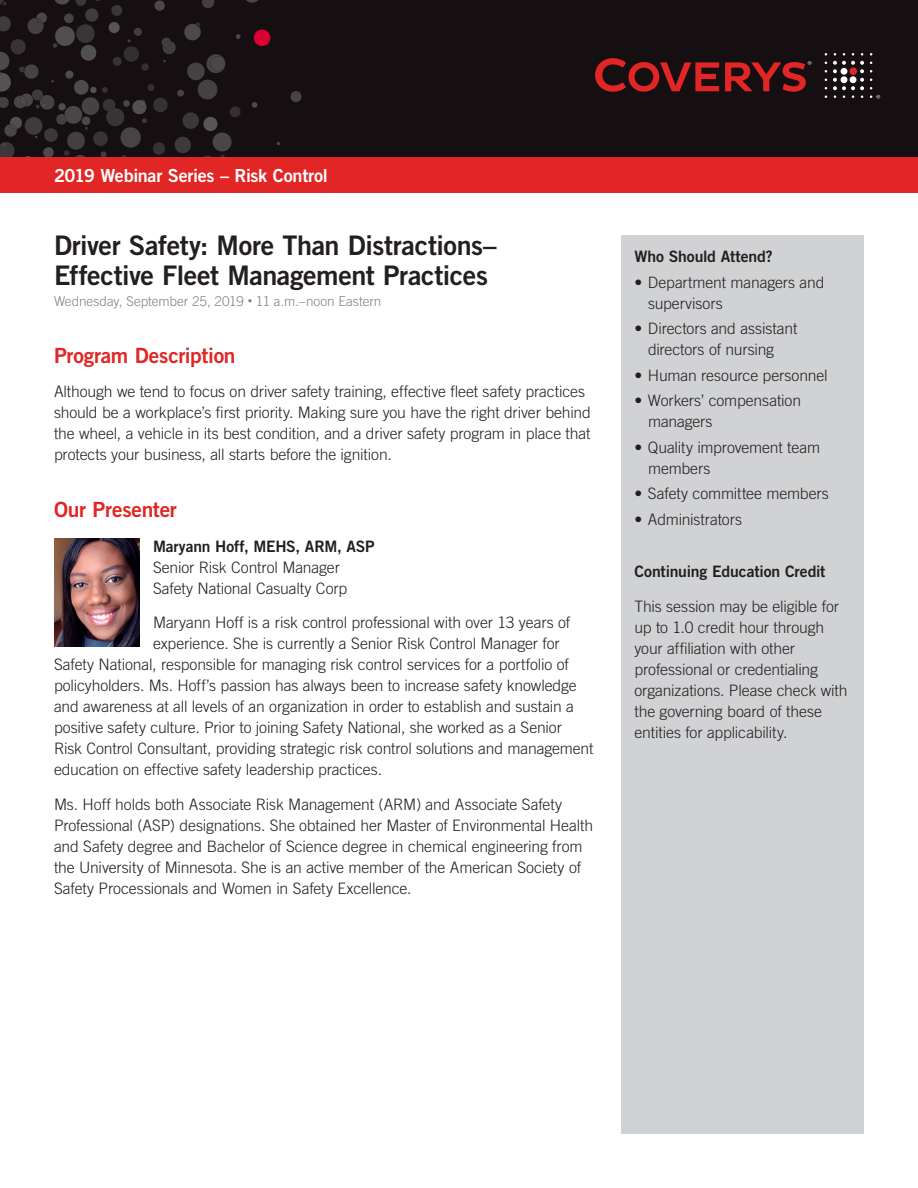
<style>
.page{position:relative;width:918px;height:1188px;background:#fff}
.page>*{position:absolute;margin:0;border:0;box-sizing:border-box;transform-origin:0 0}
.Headline{font:27px/30px "Trade Gothic LT Std Bd 2";letter-spacing:-.015em;color:#231f20}
.Subhead{font:21px "Trade Gothic LT Std Bd 2";letter-spacing:-.015em;color:#e22525}
.t1{font:18px "Trade Gothic LT Std Bd 2";letter-spacing:-.015em;color:#fff}
.bullets{font:300 15.75px/21px "Trade Gothic LT Std";letter-spacing:-.01em;color:#231f20}
.t2{font:15.75px "Trade Gothic LT Std Bd 2";letter-spacing:-.01em;color:#231f20}
.Date{font:300 13.5px "Trade Gothic LT Std";letter-spacing:-.005em;color:#808285}
.s1{font-size:9px}
</style>
<div class="page">
<div style="left:0;top:0;width:918px;height:158px;background:#160f11"></div>
<svg style="left:290px;top:91px;width:12px;height:11px"></svg>
<svg style="left:0;top:0;width:262px;height:158px"></svg>
<svg style="left:595px;top:58px;width:124px;height:34px"></svg>
<svg style="left:833px;top:53px;width:31px;height:45px"></svg>
<svg style="left:725px;top:61px;width:87px;height:31px"></svg>
<svg style="left:870px;top:95px;width:10px;height:4px"></svg>
<div style="left:0;top:158px;width:918px;height:35px;background:#e22525"></div>
<div style="left:254px;top:30px;width:16px;height:16px;background:#dc0032;border-radius:50%"></div>
<div style="left:621px;top:236px;width:243px;height:898px;background:#d1d2d4"></div>
<img style="left:54px;top:538px;width:86px;height:108px">
<p class="t1" style="left:54px;top:165px;width:275px">2019 Webinar Series – Risk Control</p>
<p class="Headline" style="left:54px;top:230px;width:444px">Driver Safety: More Than Distractions–<br>Effective Fleet Management Practices</p>
<p class="Date" style="left:54px;top:293px;width:329px">Wednesday, September 25, 2019 <span class="s1">•</span> 11 a.m.–noon Eastern</p>
<p class="Subhead" style="left:54px;top:342px;width:183px">Program Description</p>
<p class="bullets" style="left:54px;top:381px;width:538px">Although we tend to focus on driver safety training, effective fleet safety practices should be a workplace’s first priority. Making sure you have the right driver behind the wheel, a vehicle in its best condition, and a driver safety program in place that protects your business, all starts before the ignition.</p>
<p class="Subhead" style="left:54px;top:497px;width:124px">Our Presenter</p>
<p class="t2" style="left:153px;top:537px;width:223px">Maryann Hoff, MEHS, ARM, ASP</p>
<p class="bullets" style="left:153px;top:557px;width:188px">Senior Risk Control Manager</p>
<p class="bullets" style="left:153px;top:578px;width:196px">Safety National Casualty Corp</p>
<p class="bullets" style="left:153px;top:612px;width:419px">Maryann Hoff is a risk control professional with over 13 years of</p>
<p class="bullets" style="left:153px;top:633px;width:408px">experience. She is currently a Senior Risk Control Manager for</p>
<p class="bullets" style="left:54px;top:654px;width:516px">Safety National, responsible for managing risk control services for a portfolio of</p>
<p class="bullets" style="left:54px;top:675px;width:524px">policyholders. Ms. Hoff’s passion has always been to increase safety knowledge</p>
<p class="bullets" style="left:54px;top:696px;width:522px">and awareness at all levels of an organization in order to establish and sustain a</p>
<p class="bullets" style="left:54px;top:717px;width:510px">positive safety culture. Prior to joining Safety National, she worked as a Senior</p>
<p class="bullets" style="left:54px;top:738px;width:541px">Risk Control Consultant, providing strategic risk control solutions and management</p>
<p class="bullets" style="left:54px;top:759px;width:330px">education on effective safety leadership practices.</p>
<p class="bullets" style="left:54px;top:794px;width:541px">Ms. Hoff holds both Associate Risk Management (ARM) and Associate Safety Professional (ASP) designations. She obtained her Master of Environmental Health and Safety degree and Bachelor of Science degree in chemical engineering from the University of Minnesota. She is an active member of the American Society of Safety Processionals and Women in Safety Excellence.</p>
<p class="t2" style="left:634px;top:247px;width:140px">Who Should Attend?</p>
<p class="bullets" style="left:648px;top:271px;width:178px;text-indent:-14px">• Department managers and supervisors</p>
<p class="bullets" style="left:648px;top:318px;width:151px;text-indent:-14px">• Directors and assistant directors of nursing</p>
<p class="bullets" style="left:634px;top:364px;width:195px">• Human resource personnel</p>
<p class="bullets" style="left:648px;top:390px;width:155px;text-indent:-14px">• Workers’ compensation managers</p>
<p class="bullets" style="left:648px;top:436px;width:174px;text-indent:-14px">• Quality improvement team members</p>
<p class="bullets" style="left:634px;top:483px;width:196px">• Safety committee members</p>
<p class="bullets" style="left:634px;top:508px;width:109px">• Administrators</p>
<p class="t2" style="left:634px;top:562px;width:193px">Continuing Education Credit</p>
<p class="bullets" style="left:634px;top:595px;width:215px">This session may be eligible for up to 1.0 credit hour through your affiliation with other professional or credentialing organizations. Please check with the governing board of these entities for applicability.</p>
</div>
